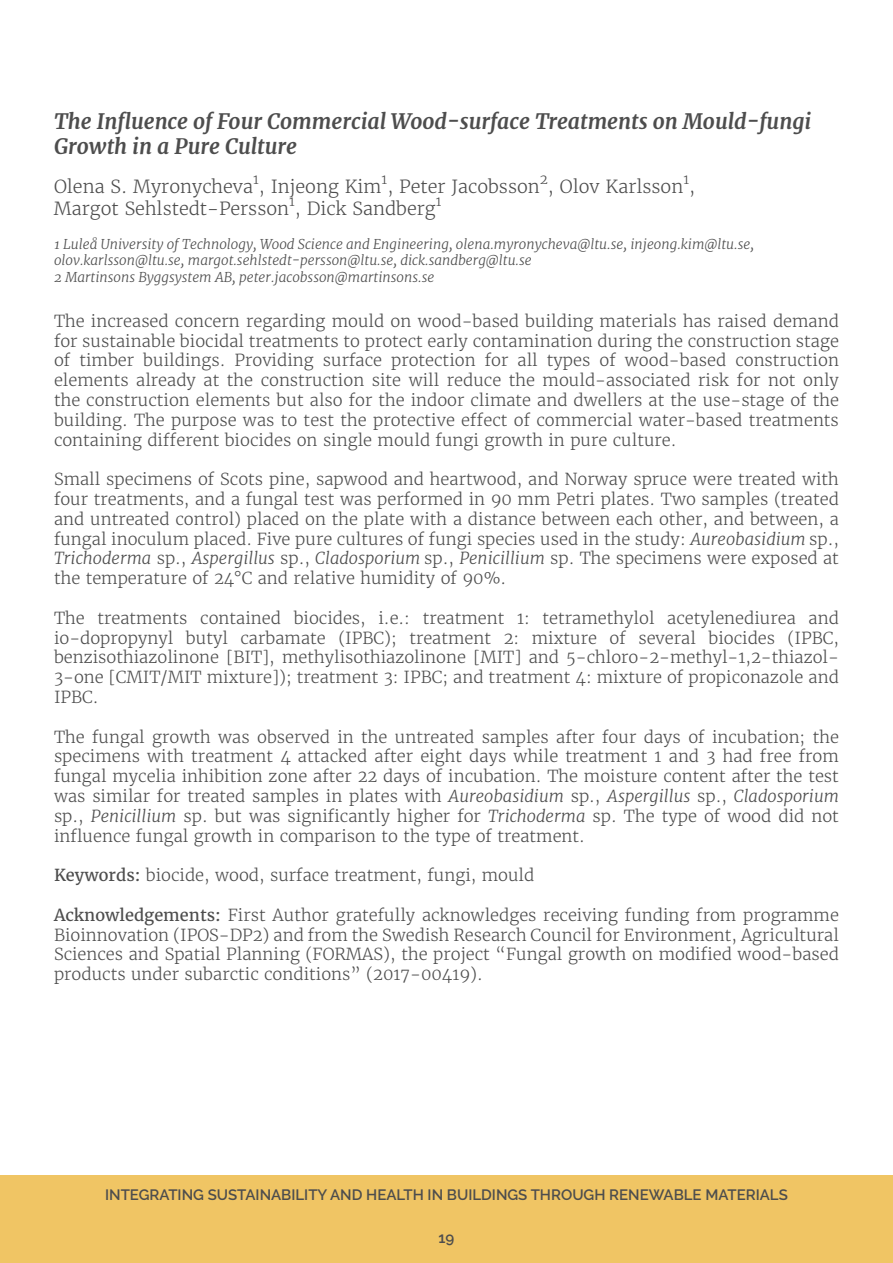
<style>
.page{position:relative;width:893px;height:1263px;background:#fff}
.page>*{position:absolute;margin:0;border:0;box-sizing:border-box;transform-origin:0 0}
.abstract_title{font:italic 700 21px/25.2px "Merriweather";color:#4d4d4d}
.abstract_author{font:300 18px "Merriweather";color:#4d4d4d}
.body_text{font:300 16.5px/19.8px "Merriweather";color:#4d4d4d;text-align:justify}
.t1{font:600 15px "Raleway";color:#4d4d4d}
.abstract_affiliation{font:italic 300 13.5px "Merriweather";color:#4d4d4d}
.abstract_author-2{font:300 13.5px "Merriweather";color:#4d4d4d}
.s1{font-style:italic}
.s2{font-weight:400}
</style>
<div class="page">
<div style="left:0;top:1176px;width:893px;height:87px;background:#f0c564"></div>
<p class="abstract_title" style="left:54px;top:109px;width:759px">The Influence of Four Commercial Wood-surface Treatments on Mould-fungi<br>Growth in a Pure Culture</p>
<p class="abstract_author" style="left:54px;top:176px;width:643px">Olena S. Myronycheva , Injeong Kim , Peter Jacobsson , Olov Karlsson ,</p>
<p class="abstract_author-2" style="left:253px;top:171px;width:7px">1</p>
<p class="abstract_author-2" style="left:382px;top:171px;width:7px">1</p>
<p class="abstract_author-2" style="left:540px;top:171px;width:10px">2</p>
<p class="abstract_author-2" style="left:683px;top:171px;width:7px">1</p>
<p class="abstract_author" style="left:54px;top:197px;width:383px">Margot Sehlstedt-Persson , Dick Sandberg</p>
<p class="abstract_author-2" style="left:289px;top:193px;width:7px">1</p>
<p class="abstract_author-2" style="left:436px;top:193px;width:7px">1</p>
<p class="abstract_affiliation" style="left:54px;top:236px;width:702px">1 Luleå University of Technology, Wood Science and Engineering, olena.myronycheva@ltu.se, injeong.kim@ltu.se,</p>
<p class="abstract_affiliation" style="left:54px;top:252px;width:479px">olov.karlsson@ltu.se, margot.sehlstedt-persson@ltu.se, dick.sandberg@ltu.se</p>
<p class="abstract_affiliation" style="left:54px;top:268px;width:382px">2 Martinsons Byggsystem AB, peter.jacobsson@martinsons.se</p>
<p class="body_text" style="left:54px;top:311px;width:786px">The increased concern regarding mould on wood-based building materials has raised demand for sustainable biocidal treatments to protect early contamination during the construction stage of timber buildings. Providing surface protection for all types of wood-based construction elements already at the construction site will reduce the mould-associated risk for not only the construction elements but also for the indoor climate and dwellers at the use-stage of the building. The purpose was to test the protective effect of commercial water-based treatments containing different biocides on single mould fungi growth in pure culture.</p>
<p class="body_text" style="left:54px;top:469px;width:786px">Small specimens of Scots pine, sapwood and heartwood, and Norway spruce were treated with four treatments, and a fungal test was performed in 90 mm Petri plates. Two samples (treated and untreated control) placed on the plate with a distance between each other, and between, a fungal inoculum placed. Five pure cultures of fungi species used in the study: <span class="s1">Aureobasidium</span> sp., <span class="s1">Trichoderma</span> sp., <span class="s1">Aspergillus</span> sp., <span class="s1">Cladosporium</span> sp., <span class="s1">Penicillium</span> sp. The specimens were exposed at the temperature of 24°C and relative humidity of 90%.</p>
<p class="body_text" style="left:54px;top:608px;width:786px">The treatments contained biocides, i.e.: treatment 1: tetramethylol acetylenediurea and io-dopropynyl butyl carbamate (IPBC); treatment 2: mixture of several biocides (IPBC, benzisothiazolinone [BIT], methylisothiazolinone [MIT] and 5-chloro-2-methyl-1,2-thiazol-3-one [CMIT/MIT mixture]); treatment 3: IPBC; and treatment 4: mixture of propiconazole and IPBC.</p>
<p class="body_text" style="left:54px;top:727px;width:786px">The fungal growth was observed in the untreated samples after four days of incubation; the specimens with treatment 4 attacked after eight days while treatment 1 and 3 had free from fungal mycelia inhibition zone after 22 days of incubation. The moisture content after the test was similar for treated samples in plates with <span class="s1">Aureobasidium</span> sp., <span class="s1">Aspergillus</span> sp., <span class="s1">Cladosporium </span>sp., <span class="s1">Penicillium</span> sp. but was significantly higher for <span class="s1">Trichoderma</span> sp. The type of wood did not influence fungal growth in comparison to the type of treatment.</p>
<p class="body_text" style="left:54px;top:865px;width:482px"><span class="s2">Keywords:</span> biocide, wood, surface treatment, fungi, mould</p>
<p class="body_text" style="left:54px;top:905px;width:786px"><span class="s2">Acknowledgements:</span> First Author gratefully acknowledges receiving funding from programme Bioinnovation (IPOS-DP2) and from the Swedish Research Council for Environment, Agricultural Sciences and Spatial Planning (FORMAS), the project “Fungal growth on modified wood-based products under subarctic conditions” (2017-00419).</p>
<p class="t1" style="left:105px;top:1186px;width:684px">INTEGRATING SUSTAINABILITY AND HEALTH IN BUILDINGS THROUGH RENEWABLE MATERIALS</p>
<p class="t1" style="left:439px;top:1229px;width:17px">19</p>
</div>
